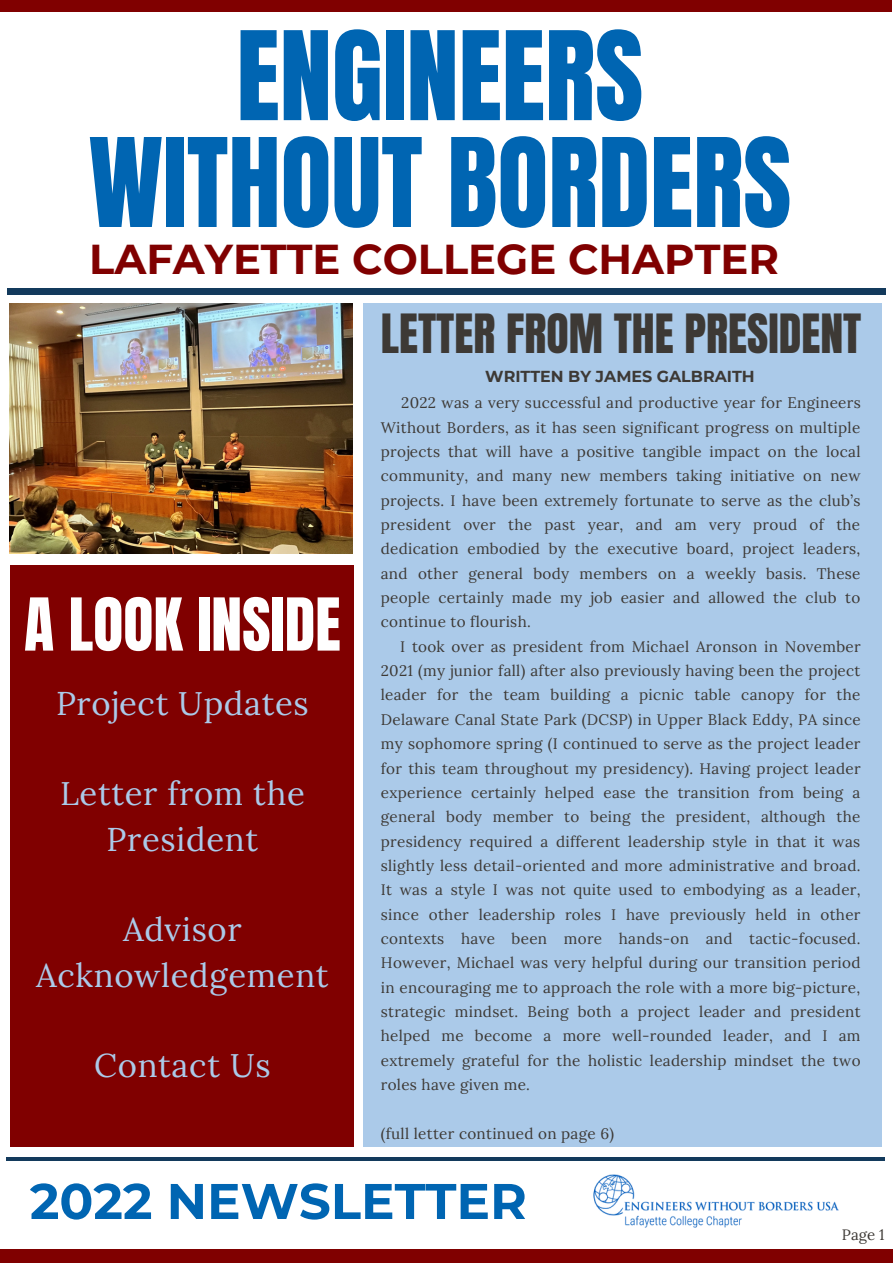
<style>
.page{position:relative;width:893px;height:1264px;background:#fff}
.page>*{position:absolute;margin:0;border:0;box-sizing:border-box;transform-origin:0 0}
.t1{font:104.7px/106.8px "Anton";color:#0065b2;text-align:center}
.t2{font:61.95px "Anton";color:#fff}
.t3{font:700 49.95px "Montserrat";color:#0065b2}
.t4{font:45.9px "Anton";color:#3d3935}
.t5{font:700 41.7px "Montserrat";color:#800000}
.t6{font:32.85px/46px "Lora";letter-spacing:.02em;color:#abcae9;text-align:center}
.t7{font:700 15.9px "Montserrat";color:#3d3935}
.t8{font:15.3px/24.3px "Lora";letter-spacing:.02em;color:#3d3935;text-align:justify}
.t9{font:15px "Lora";color:#3d3935}
</style>
<div class="page">
<div style="left:7px;top:289px;width:878px;height:5px;background:#133a5c"></div>
<hr style="left:6px;top:1157px;width:879px;height:4px;background:#133a5c">
<img style="left:593px;top:1174px;width:246px;height:54px">
<div style="left:10px;top:565px;width:343px;height:581px;background:#800000"></div>
<div style="left:363px;top:304px;width:518px;height:842px;background:#abcae9"></div>
<div style="left:0;top:0;width:891px;height:11px;background:#800000"></div>
<div style="left:0;top:1249px;width:892px;height:13px;background:#800000"></div>
<img style="left:10px;top:304px;width:343px;height:249px">
<h1 class="t1" style="left:88px;top:24px;width:704px">ENGINEERS<br>WITHOUT BORDERS</h1>
<h3 class="t5" style="left:89px;top:234px;width:691px">LAFAYETTE COLLEGE CHAPTER</h3>
<h2 class="t2" style="left:24px;top:580px;width:318px">A LOOK INSIDE</h2>
<h3 class="t6" style="left:56px;top:679px;width:254px">Project Updates</h3>
<h3 class="t6" style="left:60px;top:769px;width:246px">Letter from the<br>President</h3>
<h3 class="t6" style="left:36px;top:905px;width:294px">Advisor<br>Acknowledgement</h3>
<h3 class="t6" style="left:94px;top:1041px;width:178px">Contact Us</h3>
<h3 class="t4" style="left:381px;top:300px;width:482px">LETTER FROM THE PRESIDENT</h3>
<p class="t7" style="left:485px;top:366px;width:271px">WRITTEN BY JAMES GALBRAITH</p>
<p class="t8" style="left:381px;top:390px;width:481px;text-indent:20px">2022 was a very successful and productive year for Engineers Without Borders, as it has seen significant progress on multiple projects that will have a positive tangible impact on the local community, and many new members taking initiative on new projects. I have been extremely fortunate to serve as the club’s president over the past year, and am very proud of the dedication embodied by the executive board, project leaders, and other general body members on a weekly basis. These people certainly made my job easier and allowed the club to continue to flourish.</p>
<p class="t8" style="left:381px;top:634px;width:481px;text-indent:19px">I took over as president from Michael Aronson in November 2021 (my junior fall) after also previously having been the project leader for the team building a picnic table canopy for the Delaware Canal State Park (DCSP) in Upper Black Eddy, PA since my sophomore spring (I continued to serve as the project leader for this team throughout my presidency). Having project leader experience certainly helped ease the transition from being a general body member to being the president, although the presidency required a different leadership style in that it was slightly less detail-oriented and more administrative and broad.<br>It was a style I was not quite used to embodying as a leader, since other leadership roles I have previously held in other contexts have been more hands-on and tactic-focused.<br>However, Michael was very helpful during our transition period in encouraging me to approach the role with a more big-picture, strategic mindset. Being both a project leader and president helped me become a more well-rounded leader, and I am extremely grateful for the holistic leadership mindset the two roles have given me.</p>
<p class="t8" style="left:381px;top:1121px;width:235px">(full letter continued on page 6)</p>
<h3 class="t3" style="left:30px;top:1170px;width:498px">2022 NEWSLETTER</h3>
<p class="t9" style="left:841px;top:1224px;width:44px">Page 1</p>
</div>
